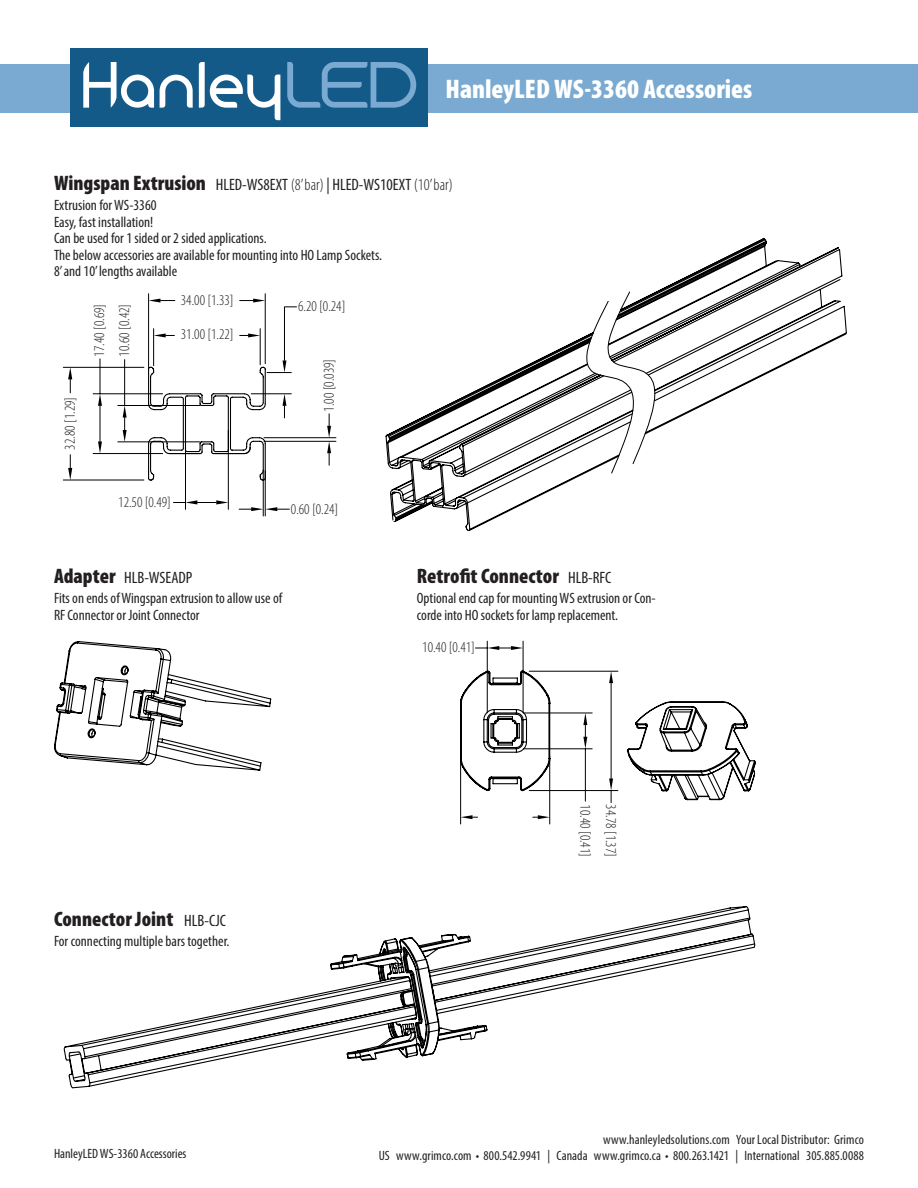
<style>
.page{position:relative;width:918px;height:1188px;background:#fff}
.page>*{position:absolute;margin:0;border:0;box-sizing:border-box;transform-origin:0 0}
.t1{font:900 condensed 27px "Myriad Pro";color:#fff}
.t2{font:900 condensed 21px "Myriad Pro";color:#231f20}
.t3{font:condensed 16.5px "Myriad Pro";color:#231f20}
.t4{font:condensed 15px/16.5px "Myriad Pro";color:#231f20}
.t5{font:300 condensed 15px "Myriad Pro";color:#231f20}
.t6{font:condensed 13.5px "Myriad Pro";letter-spacing:.005em;color:#231f20}
.s1{font-weight:300}
</style>
<div class="page">
<div style="left:0;top:64px;width:918px;height:49px;background:#7aaad1"></div>
<div style="left:70px;top:48px;width:358px;height:79px;background:#135a89"></div>
<svg style="left:160px;top:75px;width:33px;height:33px"></svg>
<svg style="left:199px;top:62px;width:81px;height:58px"></svg>
<svg style="left:287px;top:62px;width:129px;height:46px"></svg>
<svg style="left:83px;top:62px;width:71px;height:46px"></svg>
<svg style="left:385px;top:238px;width:462px;height:293px"></svg>
<svg style="left:587px;top:292px;width:68px;height:181px"></svg>
<svg style="left:626px;top:701px;width:130px;height:100px"></svg>
<svg style="left:460px;top:670px;width:91px;height:122px"></svg>
<hr style="left:585px;top:749px;width:1px;height:52px;background:#000">
<hr style="left:523px;top:749px;width:69px;height:1px;background:#000">
<hr style="left:523px;top:713px;width:69px;height:1px;background:#000">
<svg style="left:583px;top:713px;width:4px;height:36px"></svg>
<hr style="left:487px;top:641px;width:1px;height:72px;background:#000">
<hr style="left:523px;top:641px;width:1px;height:72px;background:#000">
<svg style="left:475px;top:646px;width:48px;height:4px"></svg>
<hr style="left:611px;top:683px;width:1px;height:95px;background:#000">
<hr style="left:529px;top:790px;width:89px;height:1px;background:#000">
<hr style="left:529px;top:671px;width:89px;height:1px;background:#000">
<svg style="left:609px;top:671px;width:4px;height:12px"></svg>
<svg style="left:609px;top:778px;width:4px;height:25px"></svg>
<hr style="left:460px;top:740px;width:1px;height:84px;background:#000">
<hr style="left:549px;top:756px;width:1px;height:68px;background:#000">
<svg style="left:533px;top:815px;width:17px;height:4px"></svg>
<svg style="left:461px;top:815px;width:17px;height:4px"></svg>
<svg style="left:54px;top:641px;width:218px;height:130px"></svg>
<svg style="left:63px;top:906px;width:693px;height:183px"></svg>
<hr style="left:63px;top:480px;width:81px;height:1px;background:#000">
<hr style="left:63px;top:367px;width:81px;height:1px;background:#000">
<svg style="left:68px;top:367px;width:4px;height:26px"></svg>
<svg style="left:68px;top:455px;width:4px;height:25px"></svg>
<hr style="left:100px;top:359px;width:1px;height:35px;background:#000">
<hr style="left:100px;top:406px;width:1px;height:35px;background:#000">
<hr style="left:93px;top:453px;width:70px;height:1px;background:#000">
<hr style="left:93px;top:394px;width:70px;height:1px;background:#000">
<svg style="left:98px;top:441px;width:4px;height:13px"></svg>
<svg style="left:98px;top:394px;width:4px;height:12px"></svg>
<hr style="left:265px;top:294px;width:1px;height:70px;background:#000">
<hr style="left:148px;top:294px;width:1px;height:74px;background:#000">
<hr style="left:228px;top:431px;width:1px;height:78px;background:#000">
<hr style="left:185px;top:431px;width:1px;height:78px;background:#000">
<svg style="left:173px;top:500px;width:55px;height:4px"></svg>
<hr style="left:124px;top:360px;width:1px;height:45px;background:#000">
<hr style="left:118px;top:405px;width:82px;height:1px;background:#000">
<hr style="left:118px;top:442px;width:82px;height:1px;background:#000">
<svg style="left:123px;top:406px;width:4px;height:36px"></svg>
<svg style="left:147px;top:299px;width:150px;height:182px"></svg>
<hr style="left:264px;top:441px;width:72px;height:1px;background:#000">
<hr style="left:264px;top:437px;width:72px;height:1px;background:#000">
<svg style="left:327px;top:414px;width:4px;height:51px"></svg>
<hr style="left:265px;top:471px;width:1px;height:45px;background:#000">
<hr style="left:263px;top:471px;width:1px;height:45px;background:#000">
<svg style="left:239px;top:507px;width:50px;height:4px"></svg>
<p class="t1" style="left:446px;top:71px;width:308px">HanleyLED WS-3360 Accessories</p>
<p class="t2" style="left:54px;top:170px;width:154px">Wingspan Extrusion</p>
<p class="t4" style="left:54px;top:197px;width:104px">Extrusion for WS-3360</p>
<p class="t4" style="left:54px;top:213px;width:101px">Easy, fast installation!</p>
<p class="t4" style="left:54px;top:230px;width:214px">Can be used for 1 sided or 2 sided applications.</p>
<p class="t4" style="left:54px;top:246px;width:330px">The below accessories are available for mounting into HO Lamp Sockets.</p>
<p class="t4" style="left:54px;top:263px;width:125px">8’ and 10’ lengths available</p>
<p class="t3" style="left:216px;top:174px;width:239px">HLED-WS8EXT <span class="s1">(8’ bar)</span> | HLED-WS10EXT <span class="s1">(10’ bar)</span></p>
<p class="t5" style="left:61px;top:450px;width:54px;rotate:-90deg">32.80 [1.29]</p>
<p class="t5" style="left:90px;top:357px;width:54px;rotate:-90deg">17.40 [0.69]</p>
<p class="t5" style="left:115px;top:357px;width:54px;rotate:-90deg">10.60 [0.42]</p>
<p class="t5" style="left:181px;top:291px;width:54px">34.00 [1.33]</p>
<p class="t5" style="left:181px;top:325px;width:54px">31.00 [1.22]</p>
<p class="t5" style="left:118px;top:493px;width:54px">12.50 [0.49]</p>
<p class="t5" style="left:298px;top:298px;width:49px">6.20 [0.24]</p>
<p class="t5" style="left:320px;top:412px;width:54px;rotate:-90deg">1.00 [0.039]</p>
<p class="t5" style="left:291px;top:500px;width:49px">0.60 [0.24]</p>
<p class="t2" style="left:54px;top:563px;width:63px">Adapter</p>
<p class="t4" style="left:54px;top:590px;width:230px">Fits on ends of Wingspan extrusion to allow use of</p>
<p class="t4" style="left:54px;top:606px;width:147px">RF Connector or Joint Connector</p>
<p class="t3" style="left:124px;top:567px;width:70px">HLB-WSEADP</p>
<p class="t2" style="left:54px;top:906px;width:121px">Connector Joint</p>
<p class="t4" style="left:54px;top:933px;width:177px">For connecting multiple bars together.</p>
<p class="t3" style="left:184px;top:910px;width:43px">HLB-CJC</p>
<p class="t2" style="left:417px;top:563px;width:144px">Retrofit Connector</p>
<p class="t4" style="left:417px;top:590px;width:240px">Optional end cap for mounting WS extrusion or Con&shy;corde into HO sockets for lamp replacement.</p>
<p class="t3" style="left:568px;top:567px;width:45px">HLB-RFC</p>
<p class="t5" style="left:422px;top:639px;width:54px">10.40 [0.41]</p>
<p class="t5" style="left:594px;top:804px;width:54px;rotate:90deg">10.40 [0.41]</p>
<p class="t5" style="left:620px;top:804px;width:54px;rotate:90deg">34.78 [1.37]</p>
<p class="t6" style="left:54px;top:1145px;width:134px">HanleyLED WS-3360 Accessories</p>
<p class="t6" style="left:603px;top:1132px;width:262px">www.hanleyledsolutions.com Your Local Distributor: Grimco</p>
<p class="t6" style="left:379px;top:1148px;width:487px">US www.grimco.com • 800.542.9941 | Canada www.grimco.ca • 800.263.1421 | International 305.885.0088</p>
</div>
